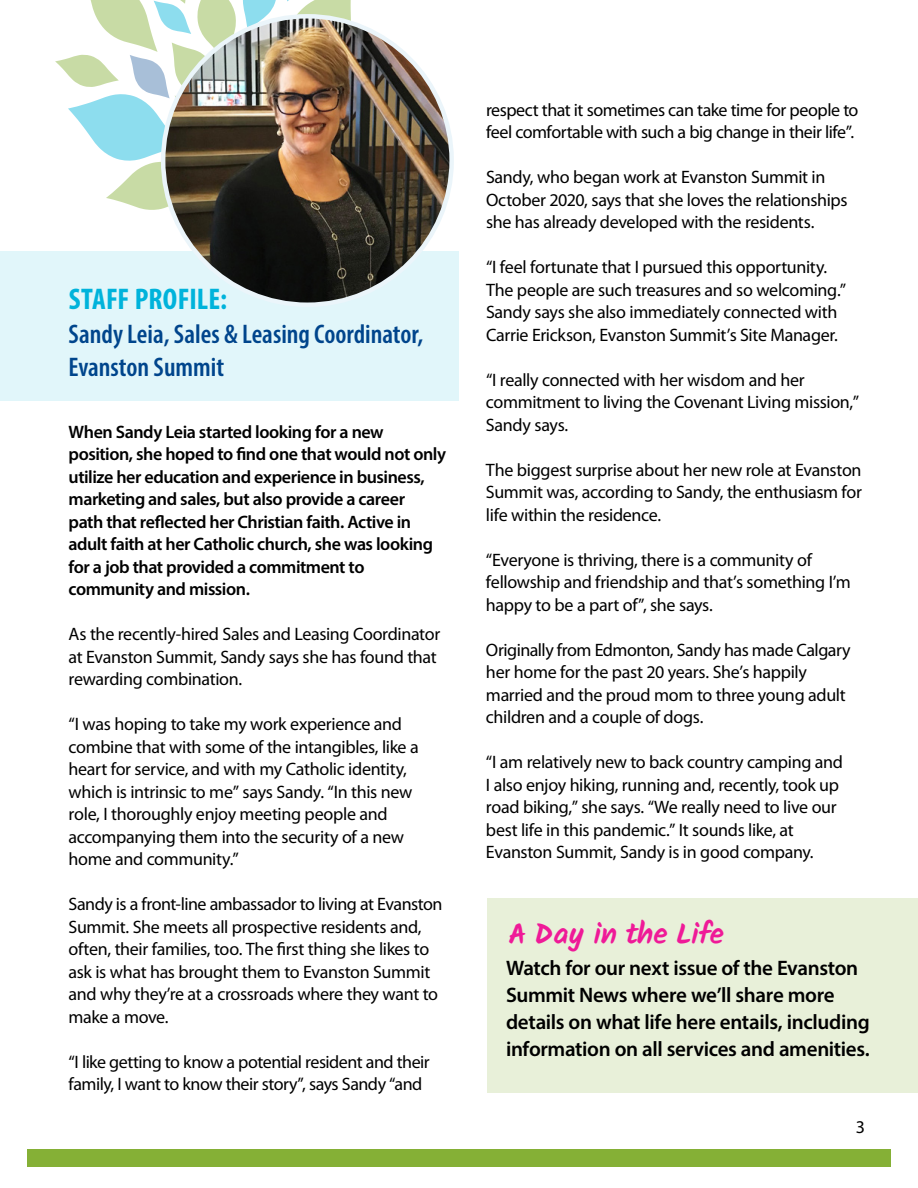
<style>
.page{position:relative;width:918px;height:1188px;background:#fff}
.page>*{position:absolute;margin:0;border:0;box-sizing:border-box;transform-origin:0 0}
.t1{font:700 30px "Kalam";color:#ef1a98}
.t2{font:700 condensed 30px "Myriad Pro";letter-spacing:.005em;color:#00b3db}
.t3{font:600 condensed 27px/33px "Myriad Pro";color:#00458c}
.t4{font:600 21px/27px "Myriad Pro";letter-spacing:-.015em;color:#000}
.t5{font:18px/22.5px "Myriad Pro";letter-spacing:-.02em;color:#000}
.t6{font:600 18px/22.5px "Myriad Pro";letter-spacing:-.025em;color:#000}
</style>
<div class="page">
<div style="left:27px;top:1149px;width:864px;height:18px;background:#85b036"></div>
<div style="left:487px;top:898px;width:431px;height:195px;background:#e8f0d9"></div>
<svg style="left:55px;top:0;width:330px;height:231px"></svg>
<div style="left:0;top:252px;width:459px;height:149px;background:#e1f6fa"></div>
<img style="left:163px;top:16px;width:289px;height:289px;border-radius:144px">
<h1 class="t2" style="left:69px;top:282px;width:160px">STAFF PROFILE:</h1>
<h2 class="t3" style="left:69px;top:317px;width:356px">Sandy Leia, Sales &amp; Leasing Coordinator,<br>Evanston Summit</h2>
<p class="t6" style="left:69px;top:420px;width:379px">When Sandy Leia started looking for a new position, she hoped to find one that would not only utilize her education and experience in business, marketing and sales, but also provide a career<br>path that reflected her Christian faith. Active in adult faith at her Catholic church, she was looking for a job that provided a commitment to community and mission.</p>
<p class="t5" style="left:69px;top:623px;width:373px">As the recently-hired Sales and Leasing Coordinator at Evanston Summit, Sandy says she has found that rewarding combination.</p>
<p class="t5" style="left:69px;top:713px;width:352px">“I was hoping to take my work experience and combine that with some of the intangibles, like a heart for service, and with my Catholic identity, which is intrinsic to me” says Sandy. “In this new role, I thoroughly enjoy meeting people and accompanying them into the security of a new home and community.”</p>
<p class="t5" style="left:69px;top:893px;width:375px">Sandy is a front-line ambassador to living at Evanston Summit. She meets all prospective residents and, often, their families, too. The first thing she likes to ask is what has brought them to Evanston Summit and why they’re at a crossroads where they want to make a move.</p>
<p class="t5" style="left:69px;top:1051px;width:363px">“I like getting to know a potential resident and their family, I want to know their story”, says Sandy “and</p>
<p class="t5" style="left:486px;top:99px;width:374px">respect that it sometimes can take time for people to feel comfortable with such a big change in their life”.</p>
<p class="t5" style="left:486px;top:166px;width:363px">Sandy, who began work at Evanston Summit in<br>October 2020, says that she loves the relationships she has already developed with the residents.</p>
<p class="t5" style="left:486px;top:256px;width:362px">“I feel fortunate that I pursued this opportunity.<br>The people are such treasures and so welcoming.” Sandy says she also immediately connected with Carrie Erickson, Evanston Summit’s Site Manager.</p>
<p class="t5" style="left:486px;top:369px;width:375px">“I really connected with her wisdom and her commitment to living the Covenant Living mission,”<br>Sandy says.</p>
<p class="t5" style="left:486px;top:459px;width:378px;text-align:justify">The biggest surprise about her new role at Evanston Summit was, according to Sandy, the enthusiasm for life within the residence.</p>
<p class="t5" style="left:486px;top:549px;width:366px">“Everyone is thriving, there is a community of fellowship and friendship and that’s something I’m happy to be a part of”, she says.</p>
<p class="t5" style="left:486px;top:639px;width:366px">Originally from Edmonton, Sandy has made Calgary her home for the past 20 years. She’s happily married and the proud mom to three young adult children and a couple of dogs.</p>
<p class="t5" style="left:486px;top:751px;width:359px">“I am relatively new to back country camping and I also enjoy hiking, running and, recently, took up road biking,” she says. “We really need to live our best life in this pandemic.” It sounds like, at Evanston Summit, Sandy is in good company.</p>
<h1 class="t1" style="left:508px;top:916px;width:217px">A Day in the Life</h1>
<p class="t4" style="left:506px;top:954px;width:365px">Watch for our next issue of the Evanston Summit News where we’ll share more details on what life here entails, including information on all services and amenities.</p>
<p class="t5" style="left:856px;top:1116px;width:11px">3</p>
</div>
